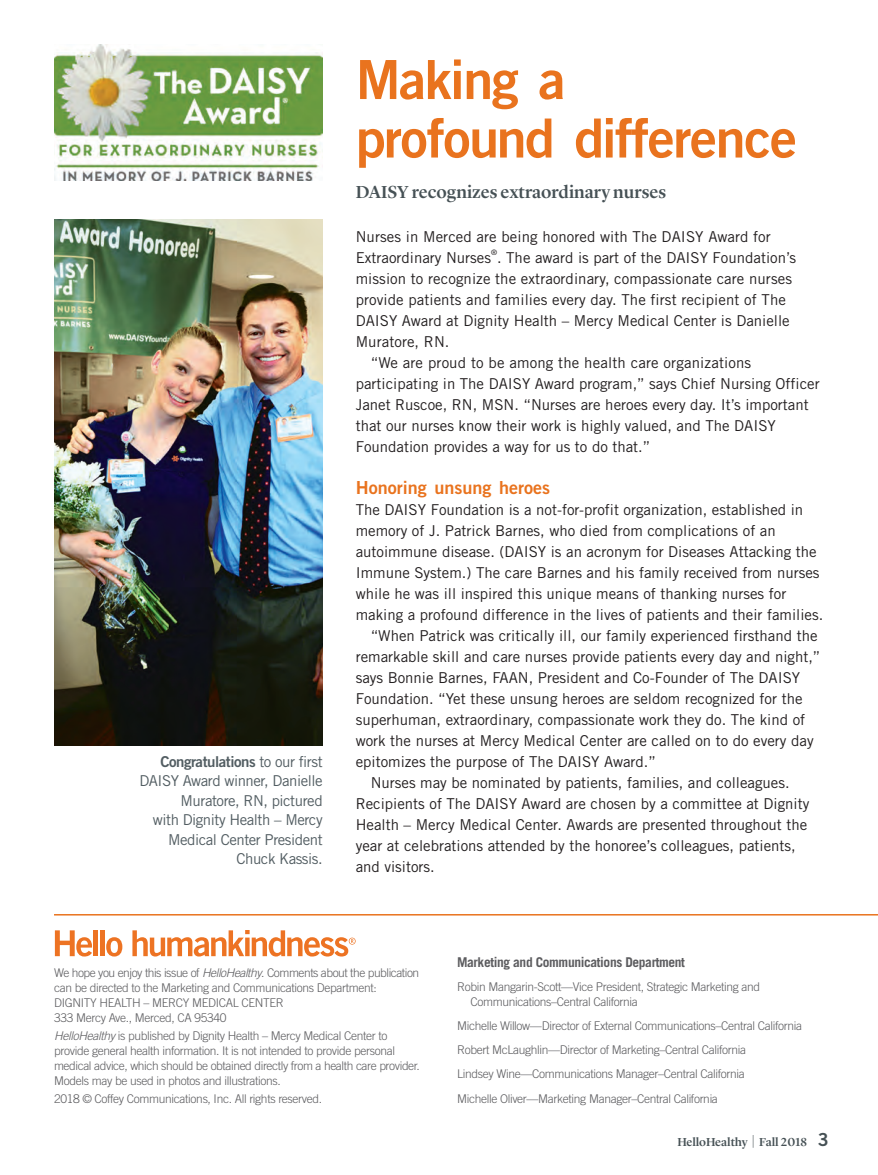
<style>
.page{position:relative;width:878px;height:1175px;background:#fff}
.page>*{position:absolute;margin:0;border:0;box-sizing:border-box;transform-origin:0 0}
._1_head_Dignity_resi{font:54px/58.5px "Trade Gothic LT Std Bd 2";letter-spacing:-.03em;color:#e9731e}
._1_head_Subhead_Dign{font:500 18px "Lyon Display";color:#465155}
._1_breaker_Dignity{font:18px "Trade Gothic LT Std Bd 2";color:#e9731e}
._1_body_main_Dignity{font:15px/21px "Trade Gothic LT Std";color:#231f20}
._1_body_no__Dignity{font:15px/21px "Trade Gothic LT Std";color:#231f20}
.caption_Dignity-with{font:15px/19.5px "Trade Gothic LT Std";letter-spacing:-.03em;color:#525d62;text-align:right}
._2_body_no__Dignity{font:700 13.5px "Trade Gothic LT Std";letter-spacing:-.03em;color:#5c5c5f}
._2_body_no__Dignity-2{font:300 12px/15px "Trade Gothic LT Std";letter-spacing:-.03em;color:#5c5c5f}
._2_body_Dignity_colo{font:300 12px "Trade Gothic LT Std";letter-spacing:-.03em;color:#5c5c5f}
.t1{font:500 12px "Lyon Display";letter-spacing:-.005em;color:#465155}
._1_body_no__Dignity-2{font:7.5px "Trade Gothic LT Std";color:#231f20}
.s1{font-family:"Trade Gothic LT Std Bd 2"}
.s2{font-style:italic}
.s3{font-size:13.5px}
.s4{font-family:"Trade Gothic LT Std Bd 2";font-weight:400;font-size:18px}
</style>
<div class="page">
<svg style="left:132px;top:930px;width:223px;height:26px"></svg>
<svg style="left:55px;top:930px;width:37px;height:26px"></svg>
<hr style="left:94px;top:930px;width:4px;height:26px;background:#ed7323">
<div style="left:100px;top:930px;width:5px;height:26px;background:#ed7323"></div>
<svg style="left:106px;top:937px;width:16px;height:19px"></svg>
<hr style="left:54px;top:914px;width:824px;height:1px;background:#e9731e">
<img style="left:54px;top:220px;width:268px;height:525px">
<img style="left:54px;top:44px;width:268px;height:137px">
<p class="caption_Dignity-with" style="left:139px;top:751px;width:185px"><span class="s1">Congratulations</span> to our first<br>DAISY Award winner, Danielle<br>Muratore, RN, pictured<br>with Dignity Health – Mercy<br>Medical Center President<br>Chuck Kassis.</p>
<p class="_1_head_Dignity_resi" style="left:356px;top:50px;width:443px">Making a<br>profound difference</p>
<p class="_1_head_Subhead_Dign" style="left:356px;top:178px;width:312px">DAISY recognizes extraordinary nurses</p>
<p class="_1_body_no__Dignity" style="left:356px;top:225px;width:442px">Nurses in Merced are being honored with The DAISY Award for<br>Extraordinary Nurses . The award is part of the DAISY Foundation’s</p>
<p class="_1_body_no__Dignity-2" style="left:491px;top:248px;width:7px">®</p>
<p class="_1_body_no__Dignity" style="left:355px;top:267px;width:438px">mission to recognize the extraordinary, compassionate care nurses provide patients and families every day. The first recipient of The DAISY Award at Dignity Health – Mercy Medical Center is Danielle Muratore, RN.</p>
<p class="_1_body_main_Dignity" style="left:355px;top:351px;width:465px;text-indent:15px">“We are proud to be among the health care organizations participating in The DAISY Award program,” says Chief Nursing Officer Janet Ruscoe, RN, MSN. “Nurses are heroes every day. It’s important that our nurses know their work is highly valued, and The DAISY Foundation provides a way for us to do that.”</p>
<p class="_1_breaker_Dignity" style="left:356px;top:476px;width:196px">Honoring unsung heroes</p>
<p class="_1_body_no__Dignity" style="left:356px;top:498px;width:469px">The DAISY Foundation is a not-for-profit organization, established in memory of J. Patrick Barnes, who died from complications of an autoimmune disease. (DAISY is an acronym for Diseases Attacking the Immune System.) The care Barnes and his family received from nurses while he was ill inspired this unique means of thanking nurses for making a profound difference in the lives of patients and their families.</p>
<p class="_1_body_main_Dignity" style="left:356px;top:624px;width:466px;text-indent:15px">“When Patrick was critically ill, our family experienced firsthand the remarkable skill and care nurses provide patients every day and night,” says Bonnie Barnes, FAAN, President and Co-Founder of The DAISY Foundation. “Yet these unsung heroes are seldom recognized for the superhuman, extraordinary, compassionate work they do. The kind of work the nurses at Mercy Medical Center are called on to do every day epitomizes the purpose of The DAISY Award.”</p>
<p class="_1_body_main_Dignity" style="left:356px;top:771px;width:455px;text-indent:15px">Nurses may be nominated by patients, families, and colleagues.<br>Recipients of The DAISY Award are chosen by a committee at Dignity Health – Mercy Medical Center. Awards are presented throughout the year at celebrations attended by the honoree’s colleagues, patients, and visitors.</p>
<p class="_2_body_no__Dignity-2" style="left:54px;top:965px;width:367px">We hope you enjoy this issue of <span class="s2">HelloHealthy</span>. Comments about the publication can be directed to the Marketing and Communications Department:</p>
<p class="_2_body_no__Dignity-2" style="left:54px;top:995px;width:231px">DIGNITY HEALTH – MERCY MEDICAL CENTER<br>333 Mercy Ave., Merced, CA 95340</p>
<p class="_2_body_no__Dignity-2" style="left:54px;top:1028px;width:367px"><span class="s2">HelloHealthy</span> is published by Dignity Health – Mercy Medical Center to provide general health information. It is not intended to provide personal medical advice, which should be obtained directly from a health care provider.<br>Models may be used in photos and illustrations.</p>
<p class="_2_body_Dignity_colo" style="left:54px;top:1091px;width:270px">2018 © Coffey Communications, Inc. All rights reserved.</p>
<p class="_2_body_no__Dignity" style="left:457px;top:954px;width:229px">Marketing and Communications Department</p>
<p class="_2_body_no__Dignity-2" style="left:470px;top:979px;width:291px;text-indent:-14px">Robin Mangarin-Scott—Vice President, Strategic Marketing and<br>Communications–Central California</p>
<p class="_2_body_no__Dignity-2" style="left:457px;top:1018px;width:346px">Michelle Willow—Director of External Communications–Central California</p>
<p class="_2_body_no__Dignity-2" style="left:457px;top:1042px;width:290px">Robert McLaughlin—Director of Marketing–Central California</p>
<p class="_2_body_no__Dignity-2" style="left:457px;top:1066px;width:289px">Lindsey Wine—Communications Manager–Central California</p>
<p class="_2_body_no__Dignity-2" style="left:457px;top:1090px;width:262px">Michelle Oliver—Marketing Manager–Central California</p>
<p class="t1" style="left:677px;top:1132px;width:153px">HelloHealthy <span class="s3">|</span> Fall 2018 <span class="s4">3</span></p>
</div>
